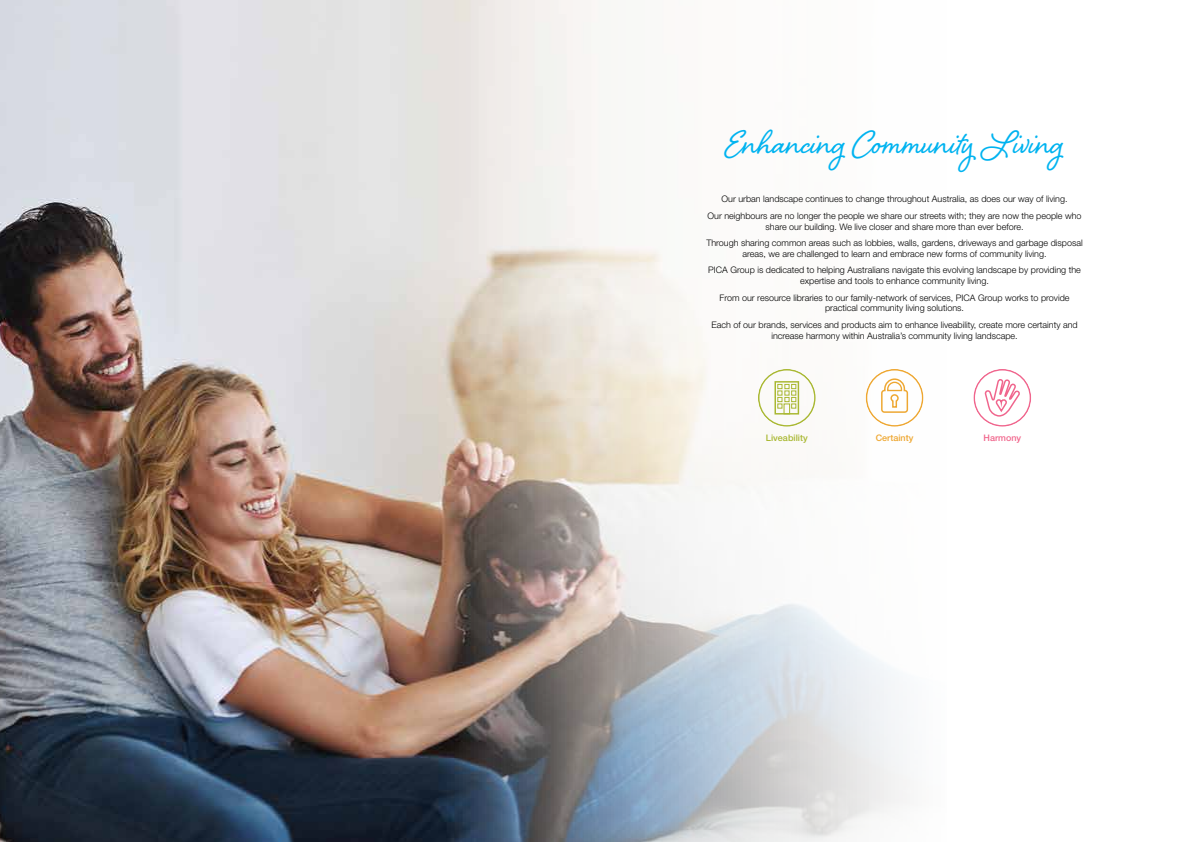
<style>
.page{position:relative;width:1191px;height:842px;background:#fff}
.page>*{position:absolute;margin:0;border:0;box-sizing:border-box;transform-origin:0 0}
.t1{font:42px "Shelby";color:#00b3f0}
.t2{font:300 9px/16.5px "Helvetica Neue LT Std";color:#000;text-align:center}
.t3{font:500 9px "Helvetica Neue LT Std";color:#a9b832}
.t4{font:500 9px "Helvetica Neue LT Std";color:#eea731}
.t5{font:500 9px "Helvetica Neue LT Std";color:#f1678d}
</style>
<div class="page">
<img style="left:0;top:0;width:924px;height:842px">
<svg style="left:774px;top:381px;width:25px;height:33px"></svg>
<div style="left:758px;top:369px;width:57px;height:58px;border:1px solid #a9b832;border-radius:50%"></div>
<div style="left:865px;top:369px;width:58px;height:58px;border:1px solid #eea731;border-radius:50%"></div>
<svg style="left:880px;top:378px;width:28px;height:36px"></svg>
<div style="left:973px;top:369px;width:58px;height:58px;border:1px solid #f0658d;border-radius:50%"></div>
<svg style="left:983px;top:378px;width:37px;height:39px"></svg>
<h1 class="t1" style="left:724px;top:114px;width:340px">Enhancing Community Living</h1>
<p class="t2" style="left:707px;top:191px;width:375px">Our urban landscape continues to change throughout Australia, as does our way of living.<br>Our neighbours are no longer the people we share our streets with; they are now the people who</p>
<p class="t2" style="left:706px;top:218px;width:378px">share our building. We live closer and share more than ever before.<br>Through sharing common areas such as lobbies, walls, gardens, driveways and garbage disposal</p>
<p class="t2" style="left:708px;top:245px;width:374px">areas, we are challenged to learn and embrace new forms of community living.<br>PICA Group is dedicated to helping Australians navigate this evolving landscape by providing the</p>
<p class="t2" style="left:719px;top:272px;width:351px">expertise and tools to enhance community living.<br>From our resource libraries to our family-network of services, PICA Group works to provide</p>
<p class="t2" style="left:711px;top:300px;width:368px">practical community living solutions.<br>Each of our brands, services and products aim to enhance liveability, create more certainty and</p>
<p class="t2" style="left:771px;top:327px;width:248px">increase harmony within Australia’s community living landscape.</p>
<p class="t3" style="left:766px;top:433px;width:43px">Liveability</p>
<p class="t4" style="left:875px;top:433px;width:39px">Certainty</p>
<p class="t5" style="left:983px;top:433px;width:39px">Harmony</p>
</div>
